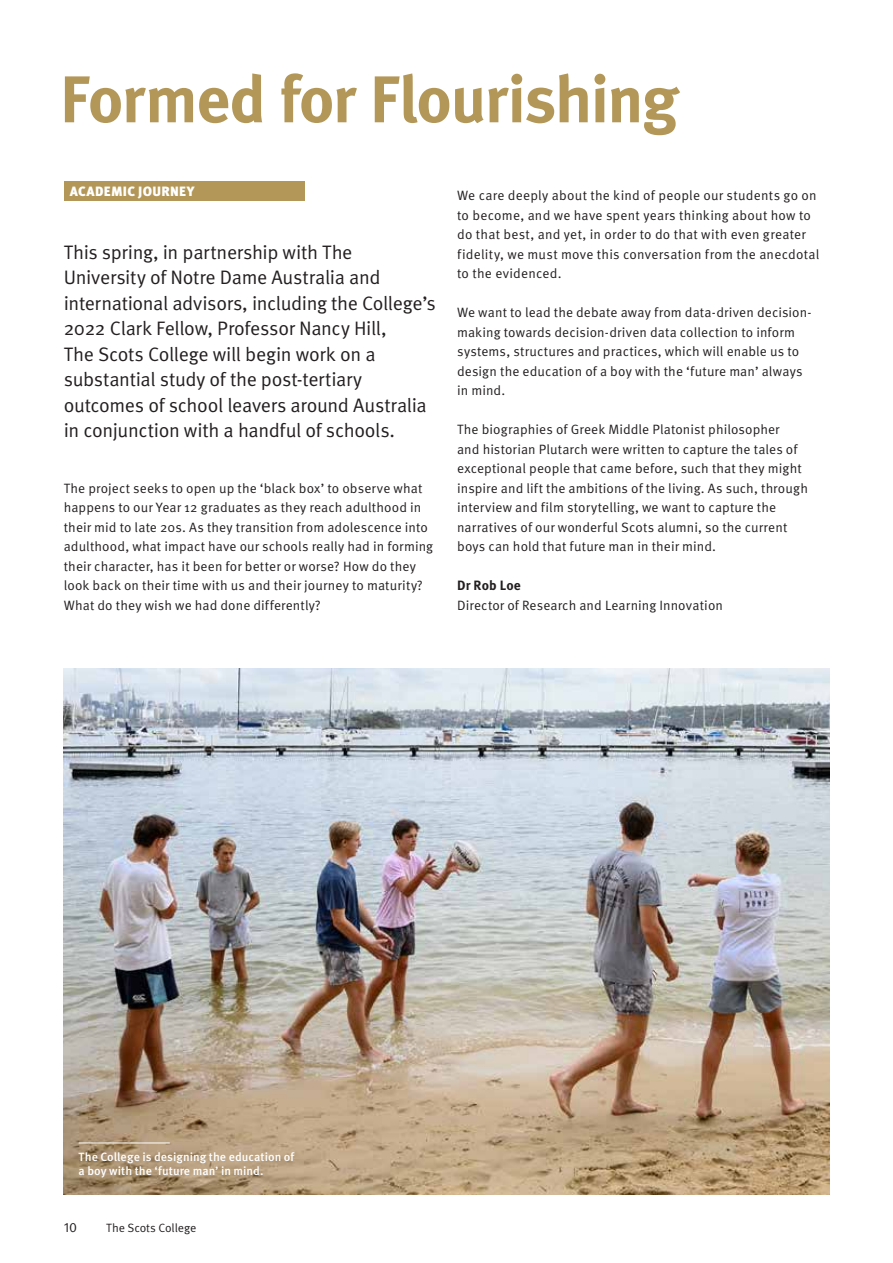
<style>
.page{position:relative;width:893px;height:1263px;background:#fff}
.page>*{position:absolute;margin:0;border:0;box-sizing:border-box;transform-origin:0 0}
.t1{font:700 66px "Meta Pro";letter-spacing:-.03em;color:#b39758}
.t2{font:19.5px/25.5px "Meta Pro Norm";letter-spacing:-.02em;color:#231f20}
.t3{font:13.5px/19.5px "Meta Pro Norm";letter-spacing:.01em;color:#231f20}
.t4{font:900 13.5px "Meta Pro";letter-spacing:.025em;color:#fff}
.t5{font:700 13.5px "Meta Pro";letter-spacing:.01em;color:#231f20}
.t6{font:500 12px/13.5px "Meta Pro";color:#fff}
.t7{font:12px "Meta Pro Norm";letter-spacing:-.01em;color:#231f20}
</style>
<div class="page">
<div style="left:64px;top:181px;width:240px;height:19px;background:#b39758"></div>
<img style="left:64px;top:668px;width:765px;height:527px">
<hr style="left:79px;top:1142px;width:91px;height:1px;background:#fff">
<h1 class="t1" style="left:60px;top:48px;width:620px">Formed for Flourishing</h1>
<p class="t4" style="left:70px;top:180px;width:126px">ACADEMIC JOURNEY</p>
<p class="t2" style="left:64px;top:238px;width:374px">This spring, in partnership with The University of Notre Dame Australia and international advisors, including the College’s 2022 Clark Fellow, Professor Nancy Hill,<br>The Scots College will begin work on a substantial study of the post-tertiary outcomes of school leavers around Australia in conjunction with a handful of schools.</p>
<p class="t3" style="left:64px;top:477px;width:371px">The project seeks to open up the ‘black box’ to observe what happens to our Year 12 graduates as they reach adulthood in their mid to late 20s. As they transition from adolescence into adulthood, what impact have our schools really had in forming their character, has it been for better or worse? How do they look back on their time with us and their journey to maturity?<br>What do they wish we had done differently?</p>
<p class="t3" style="left:457px;top:185px;width:364px">We care deeply about the kind of people our students go on to become, and we have spent years thinking about how to do that best, and yet, in order to do that with even greater fidelity, we must move this conversation from the anecdotal to the evidenced.</p>
<p class="t3" style="left:457px;top:302px;width:354px">We want to lead the debate away from data-driven decision&shy;making towards decision-driven data collection to inform systems, structures and practices, which will enable us to design the education of a boy with the ‘future man’ always in mind.</p>
<p class="t3" style="left:457px;top:419px;width:352px">The biographies of Greek Middle Platonist philosopher<br>and historian Plutarch were written to capture the tales of exceptional people that came before, such that they might inspire and lift the ambitions of the living. As such, through interview and film storytelling, we want to capture the narratives of our wonderful Scots alumni, so the current boys can hold that future man in their mind.</p>
<p class="t5" style="left:457px;top:575px;width:65px">Dr Rob Loe</p>
<p class="t3" style="left:457px;top:594px;width:267px">Director of Research and Learning Innovation</p>
<p class="t6" style="left:79px;top:1150px;width:217px">The College is designing the education of a boy with the ‘future man’ in mind.</p>
<p class="t3" style="left:64px;top:1216px;width:15px">10</p>
<p class="t7" style="left:106px;top:1218px;width:92px">The Scots College</p>
</div>
